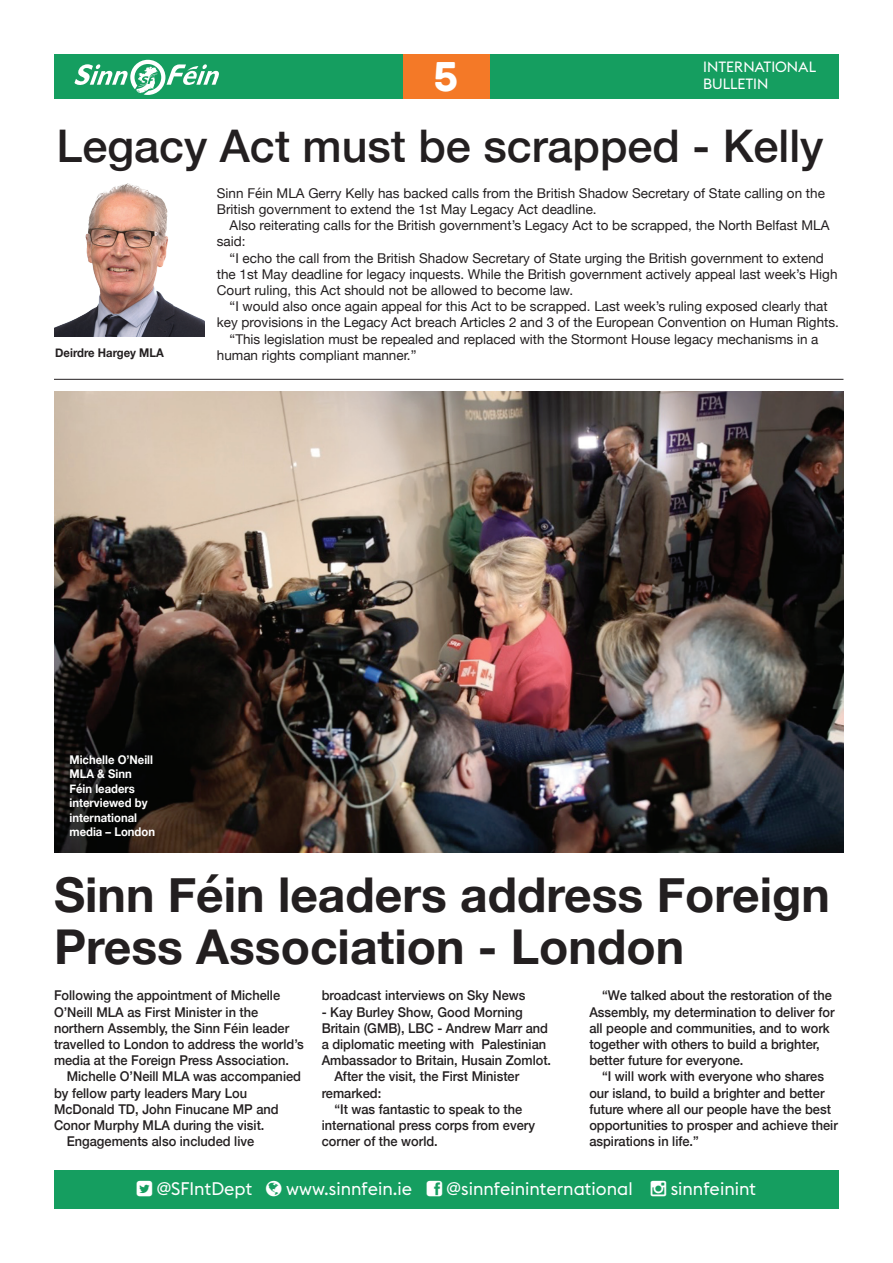
<style>
.page{position:relative;width:893px;height:1263px;background:#fff}
.page>*{position:absolute;margin:0;border:0;box-sizing:border-box;transform-origin:0 0}
.t1{font:700 48px/52.5px "Helvetica Neue";color:#231f20}
.t2{font:500 45px "Helvetica Neue";color:#231f20}
.t3{font:44.1px "Archive";color:#fff}
.t4{font:18px "Euclid Flex";color:#fff}
.t5{font:14.7px "Euclid Flex";color:#fff}
.t6{font:500 13.5px/16.2px "Helvetica Neue";color:#231f20;scale:.95 1}
.t7{font:13.5px/16.2px "Helvetica Neue";color:#231f20}
.t8{font:700 12px/14.4px "Helvetica Neue";color:#fff;scale:.94 1}
.t9{font:700 12px "Helvetica Neue";color:#231f20;scale:.94 1}
</style>
<div class="page">
<div style="left:54px;top:1171px;width:785px;height:38px;background:#159e60"></div>
<div style="left:54px;top:54px;width:785px;height:45px;background:#159e60"></div>
<div style="left:403px;top:54px;width:87px;height:45px;background:#f47927"></div>
<svg style="left:74px;top:60px;width:145px;height:35px"></svg>
<img style="left:54px;top:184px;width:150px;height:152px">
<img style="left:54px;top:391px;width:789px;height:462px">
<hr style="left:54px;top:379px;width:789px;height:1px;background:#231f20">
<h3 class="t3" style="left:434px;top:50px;width:26px">5</h3>
<p class="t5" style="left:703px;top:58px;width:114px">INTERNATIONAL</p>
<p class="t5" style="left:703px;top:76px;width:67px">BULLETIN</p>
<h2 class="t2" style="left:57px;top:110px;width:768px">Legacy Act must be scrapped - Kelly</h2>
<p class="t9" style="left:55px;top:344px;width:117px">Deirdre Hargey MLA</p>
<p class="t7" style="left:217px;top:186px;width:610px">Sinn Féin MLA Gerry Kelly has backed calls from the British Shadow Secretary of State calling on the<br>British government to extend the 1st May Legacy Act deadline.</p>
<p class="t7" style="left:217px;top:218px;width:614px;text-indent:13px">Also reiterating calls for the British government’s Legacy Act to be scrapped, the North Belfast MLA said:</p>
<p class="t7" style="left:217px;top:250px;width:622px;text-indent:13px">“I echo the call from the British Shadow Secretary of State urging the British government to extend the 1st May deadline for legacy inquests. While the British government actively appeal last week’s High<br>Court ruling, this Act should not be allowed to become law.</p>
<p class="t7" style="left:230px;top:299px;width:600px">“I would also once again appeal for this Act to be scrapped. Last week’s ruling exposed clearly that</p>
<p class="t7" style="left:217px;top:315px;width:624px">key provisions in the Legacy Act breach Articles 2 and 3 of the European Convention on Human Rights.</p>
<p class="t7" style="left:230px;top:331px;width:590px">“This legislation must be repealed and replaced with the Stormont House legacy mechanisms in a</p>
<p class="t7" style="left:217px;top:348px;width:201px">human rights compliant manner.”</p>
<p class="t8" style="left:69px;top:753px;width:93px">Michelle O’Neill<br>MLA &amp; Sinn<br>Féin leaders interviewed by international media – London</p>
<h1 class="t1" style="left:54px;top:869px;width:777px">Sinn Féin leaders address Foreign<br>Press Association - London</h1>
<p class="t6" style="left:54px;top:986px;width:264px">Following the appointment of Michelle O’Neill MLA as First Minister in the northern Assembly, the Sinn Féin leader travelled to London to address the world’s media at the Foreign Press Association.</p>
<p class="t6" style="left:67px;top:1067px;width:248px">Michelle O’Neill MLA was accompanied</p>
<p class="t6" style="left:54px;top:1084px;width:205px">by fellow party leaders Mary Lou</p>
<p class="t6" style="left:54px;top:1100px;width:238px">McDonald TD, John Finucane MP and</p>
<p class="t6" style="left:54px;top:1116px;width:223px">Conor Murphy MLA during the visit.</p>
<p class="t6" style="left:67px;top:1132px;width:199px">Engagements also included live</p>
<p class="t6" style="left:322px;top:986px;width:216px">broadcast interviews on Sky News</p>
<p class="t6" style="left:322px;top:1003px;width:213px">- Kay Burley Show, Good Morning</p>
<p class="t6" style="left:322px;top:1019px;width:240px">Britain (GMB), LBC - Andrew Marr and</p>
<p class="t6" style="left:322px;top:1035px;width:238px">a diplomatic meeting with Palestinian</p>
<p class="t6" style="left:322px;top:1051px;width:243px">Ambassador to Britain, Husain Zomlot.</p>
<p class="t6" style="left:334px;top:1067px;width:196px">After the visit, the First Minister</p>
<p class="t6" style="left:322px;top:1084px;width:64px">remarked:</p>
<p class="t6" style="left:334px;top:1100px;width:199px">“It was fantastic to speak to the</p>
<p class="t6" style="left:322px;top:1116px;width:226px">international press corps from every</p>
<p class="t6" style="left:322px;top:1132px;width:124px">corner of the world.</p>
<p class="t6" style="left:589px;top:986px;width:260px;text-indent:13px">“We talked about the restoration of the Assembly, my determination to deliver for all people and communities, and to work together with others to build a brighter, better future for everyone.</p>
<p class="t6" style="left:589px;top:1067px;width:263px;text-indent:13px">“I will work with everyone who shares our island, to build a brighter and better future where all our people have the best opportunities to prosper and achieve their aspirations in life.”</p>
<h3 class="t4" style="left:157px;top:1178px;width:97px">@SFIntDept</h3>
<h3 class="t4" style="left:286px;top:1178px;width:127px">www.sinnfein.ie</h3>
<h3 class="t4" style="left:447px;top:1178px;width:188px">@sinnfeininternational</h3>
<h3 class="t4" style="left:671px;top:1178px;width:87px">sinnfeinint</h3>
</div>
